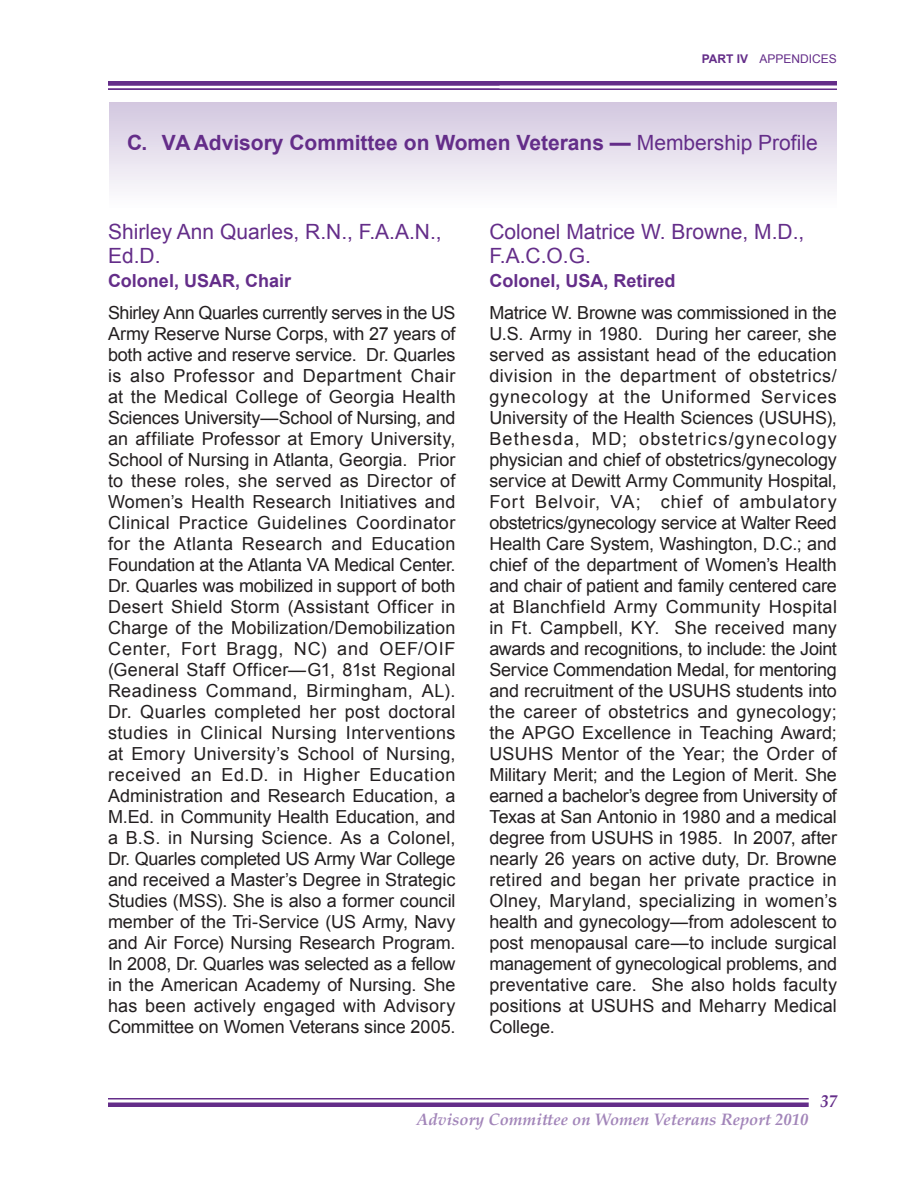
<style>
.page{position:relative;width:918px;height:1188px;background:#fff}
.page>*{position:absolute;margin:0;border:0;box-sizing:border-box;transform-origin:0 0}
.Member_profiles{font:21px/24px "Arial";color:#642d89}
.Heading_2{font:700 21px "Arial";color:#642d89}
.Body_Text{font:18px/21px "Arial";letter-spacing:.005em;color:#231f20;text-align:justify}
.Heading_1{font:700 18px "Arial";color:#642d89}
.t1{font:italic 700 17.4px "Palatino Linotype";color:#642d89;scale:.95 1}
.t2{font:italic 700 16.5px "Palatino Linotype";color:#a285b9}
.t3{font:12px "Arial";color:#642d89}
.s1{font-weight:700}
.s2{font-weight:400}
</style>
<div class="page">
<div style="left:108px;top:81px;width:729px;height:5px;background:#642d89"></div>
<hr style="left:108px;top:88px;width:729px;height:2px;background:#642d89">
<div style="left:108px;top:1102px;width:701px;height:5px;background:#642d89"></div>
<hr style="left:108px;top:1098px;width:701px;height:2px;background:#642d89">
<div style="left:110px;top:103px;width:727px;height:106px;background:linear-gradient(to bottom,#d3c8e0,#fefefe)"></div>
<p class="t3" style="left:702px;top:51px;width:137px"><span class="s1">PART IV</span> APPENDICES</p>
<p class="Heading_2" style="left:127px;top:129px;width:692px">C. V A Advisory Committee on Women Veterans — <span class="s2">Membership Profile</span></p>
<p class="Member_profiles" style="left:108px;top:220px;width:335px">Shirley Ann Quarles, R.N., F.A.A.N.,<br>Ed.D.</p>
<p class="Heading_1" style="left:108px;top:269px;width:185px">Colonel, USAR, Chair</p>
<p class="Body_Text" style="left:108px;top:302px;width:349px">Shirley Ann Quarles currently serves in the US Army Reserve Nurse Corps, with 27 years of both active and reserve service. Dr. Quarles is also Professor and Department Chair at the Medical College of Georgia Health Sciences University—School of Nursing, and an affiliate Professor at Emory University, School of Nursing in Atlanta, Georgia. Prior to these roles, she served as Director of Women’s Health Research Initiatives and Clinical Practice Guidelines Coordinator for the Atlanta Research and Education Foundation at the Atlanta VA Medical Center.<br>Dr. Quarles was mobilized in support of both Desert Shield Storm (Assistant Officer in Charge of the Mobilization/Demobilization Center, Fort Bragg, NC) and OEF/OIF (General Staff Officer—G1, 81st Regional Readiness Command, Birmingham, AL).<br>Dr. Quarles completed her post doctoral studies in Clinical Nursing Interventions at Emory University’s School of Nursing, received an Ed.D. in Higher Education Administration and Research Education, a M.Ed. in Community Health Education, and a B.S. in Nursing Science. As a Colonel, Dr. Quarles completed US Army War College and received a Master’s Degree in Strategic Studies (MSS). She is also a former council member of the Tri-Service (US Army, Navy and Air Force) Nursing Research Program.<br>In 2008, Dr. Quarles was selected as a fellow in the American Academy of Nursing. She has been actively engaged with Advisory Committee on Women Veterans since 2005.</p>
<p class="Member_profiles" style="left:489px;top:220px;width:317px">Colonel Matrice W. Browne, M.D.,<br>F.A.C.O.G.</p>
<p class="Heading_1" style="left:489px;top:269px;width:188px">Colonel, USA, Retired</p>
<p class="Body_Text" style="left:489px;top:302px;width:349px">Matrice W. Browne was commissioned in the U.S. Army in 1980. During her career, she served as assistant head of the education division in the department of obstetrics/ gynecology at the Uniformed Services University of the Health Sciences (USUHS), Bethesda, MD; obstetrics/gynecology physician and chief of obstetrics/gynecology service at Dewitt Army Community Hospital, Fort Belvoir, VA; chief of ambulatory obstetrics/gynecology service at Walter Reed Health Care System, Washington, D.C.; and chief of the department of Women’s Health and chair of patient and family centered care at Blanchfield Army Community Hospital in Ft. Campbell, KY. She received many awards and recognitions, to include: the Joint Service Commendation Medal, for mentoring and recruitment of the USUHS students into the career of obstetrics and gynecology; the APGO Excellence in Teaching Award; USUHS Mentor of the Year; the Order of Military Merit; and the Legion of Merit. She earned a bachelor’s degree from University of Texas at San Antonio in 1980 and a medical degree from USUHS in 1985. In 2007, after nearly 26 years on active duty, Dr. Browne retired and began her private practice in Olney, Maryland, specializing in women’s health and gynecology—from adolescent to post menopausal care—to include surgical management of gynecological problems, and preventative care. She also holds faculty positions at USUHS and Meharry Medical College.</p>
<p class="t1" style="left:820px;top:1089px;width:19px">37</p>
<p class="t2" style="left:416px;top:1108px;width:393px">Advisory Committee on Women Veterans Report 2010</p>
</div>
